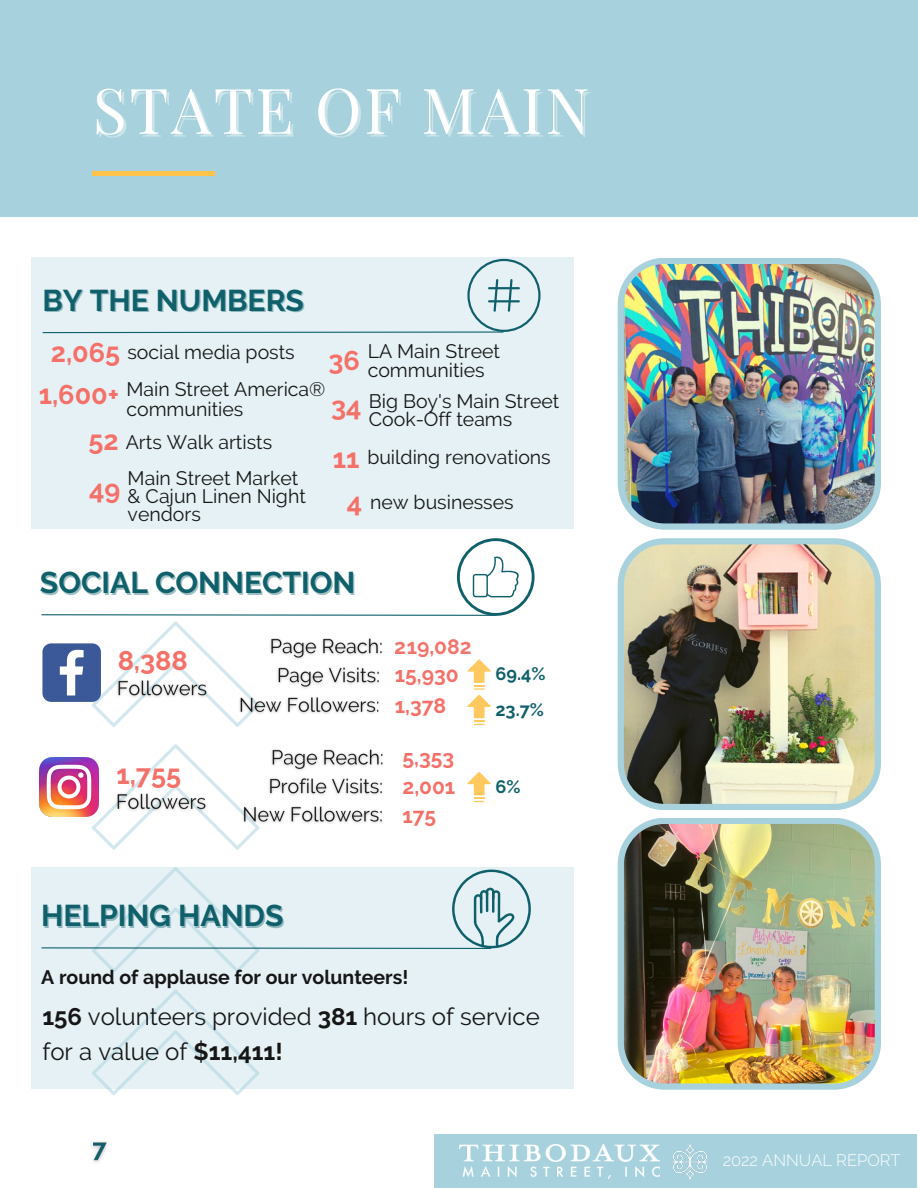
<style>
.page{position:relative;width:918px;height:1188px;background:#fff}
.page>*{position:absolute;margin:0;border:0;box-sizing:border-box;transform-origin:0 0}
.t1{font:63px "Playfair Display";letter-spacing:.045em;color:#fff}
.t2{font:700 30px "Raleway";color:#0f606b}
.t3{font:700 27px "Raleway";color:#f47068}
.t4{font:24px/34.8px "Raleway";color:#161616}
.t5{font:700 21px/28.7px "Raleway";color:#f47068}
.t6{font:19.5px/18px "Raleway";color:#161616}
.t7{font:700 19.5px "Raleway";color:#161616}
.t8{font:700 18px "Raleway";color:#0f606b}
.t9{font:300 16.5px "Raleway";color:#fff}
.s1{font-weight:700;font-size:27px;color:#f47068}
.s2{font-weight:700}
</style>
<div class="page">
<div style="left:0;top:0;width:918px;height:217px;background:#a7d2dd"></div>
<div style="left:93px;top:171px;width:122px;height:5px;background:#ffc24a"></div>
<div style="left:434px;top:1135px;width:483px;height:53px;background:#a7d2dd"></div>
<img style="left:459px;top:1144px;width:200px;height:35px">
<img style="left:672px;top:1144px;width:35px;height:35px">
<img style="left:92px;top:1141px;width:15px;height:22px">
<svg style="left:92px;top:744px;width:163px;height:106px"></svg>
<svg style="left:92px;top:1088px;width:167px;height:7px"></svg>
<div style="left:31px;top:867px;width:543px;height:221px;background:#e5f1f5"></div>
<svg style="left:41px;top:867px;width:490px;height:105px"></svg>
<img style="left:40px;top:758px;width:58px;height:58px">
<img style="left:111px;top:786px;width:101px;height:35px">
<img style="left:271px;top:749px;width:112px;height:21px">
<img style="left:269px;top:770px;width:113px;height:25px">
<img style="left:237px;top:798px;width:145px;height:35px">
<svg style="left:41px;top:538px;width:494px;height:189px"></svg>
<svg style="left:467px;top:772px;width:24px;height:30px"></svg>
<img style="left:618px;top:258px;width:263px;height:272px">
<img style="left:618px;top:538px;width:263px;height:272px">
<img style="left:618px;top:818px;width:263px;height:271px">
<div style="left:31px;top:258px;width:543px;height:271px;background:#e5f1f5"></div>
<svg style="left:42px;top:259px;width:499px;height:75px"></svg>
<h1 class="t1" style="left:93px;top:66px;width:499px">STATE OF MAIN</h1>
<h2 class="t2" style="left:42px;top:282px;width:263px">BY THE NUMBERS</h2>
<p class="t6" style="left:51px;top:343px;width:245px"><span class="s1">2,065</span> social media posts</p>
<p class="t6" style="left:368px;top:341px;width:134px;line-height:19.2px;text-indent:-39px"><span class="s1">36</span> LA Main Street communities</p>
<p class="t6" style="left:39px;top:380px;width:288px;line-height:19.2px;text-align:center"><span class="s1">1,600+</span> Main Street America® communities</p>
<p class="t6" style="left:331px;top:392px;width:230px;text-align:center"><span class="s1">34</span> Big Boy's Main Street<br>Cook-Off teams</p>
<p class="t6" style="left:88px;top:433px;width:185px"><span class="s1">52</span> Arts Walk artists</p>
<h3 class="t3" style="left:89px;top:474px;width:33px">49</h3>
<p class="t6" style="left:128px;top:469px;width:180px">Main Street Market &amp; Cajun Linen Night vendors</p>
<p class="t6" style="left:333px;top:448px;width:219px"><span class="s1">11</span> building renovations</p>
<p class="t6" style="left:347px;top:493px;width:168px"><span class="s1">4</span> new businesses</p>
<h2 class="t2" style="left:40px;top:565px;width:317px">SOCIAL CONNECTION</h2>
<h3 class="t3" style="left:118px;top:645px;width:72px">8,388</h3>
<h3 class="t3" style="left:116px;top:758px;width:66px">1,755</h3>
<h2 class="t2" style="left:41px;top:898px;width:244px">HELPING HANDS</h2>
<p class="t5" style="left:395px;top:632px;width:78px">219,082<br>15,930</p>
<p class="t5" style="left:395px;top:691px;width:53px">1,378</p>
<p class="t5" style="left:403px;top:744px;width:54px;text-align:justify">5,353<br>2,001<br>175</p>
<p class="t8" style="left:496px;top:663px;width:52px">69.4%</p>
<p class="t8" style="left:496px;top:699px;width:50px">23.7%</p>
<p class="t8" style="left:496px;top:776px;width:27px">6%</p>
<p class="t7" style="left:41px;top:966px;width:369px">A round of applause for our volunteers!</p>
<p class="t4" style="left:42px;top:999px;width:499px"><span class="s2">156</span> volunteers provided <span class="s2">381</span> hours of service for a value of <span class="s2">$11,411!</span></p>
<p class="t9" style="left:723px;top:1151px;width:179px">2022 ANNUAL REPORT</p>
</div>
